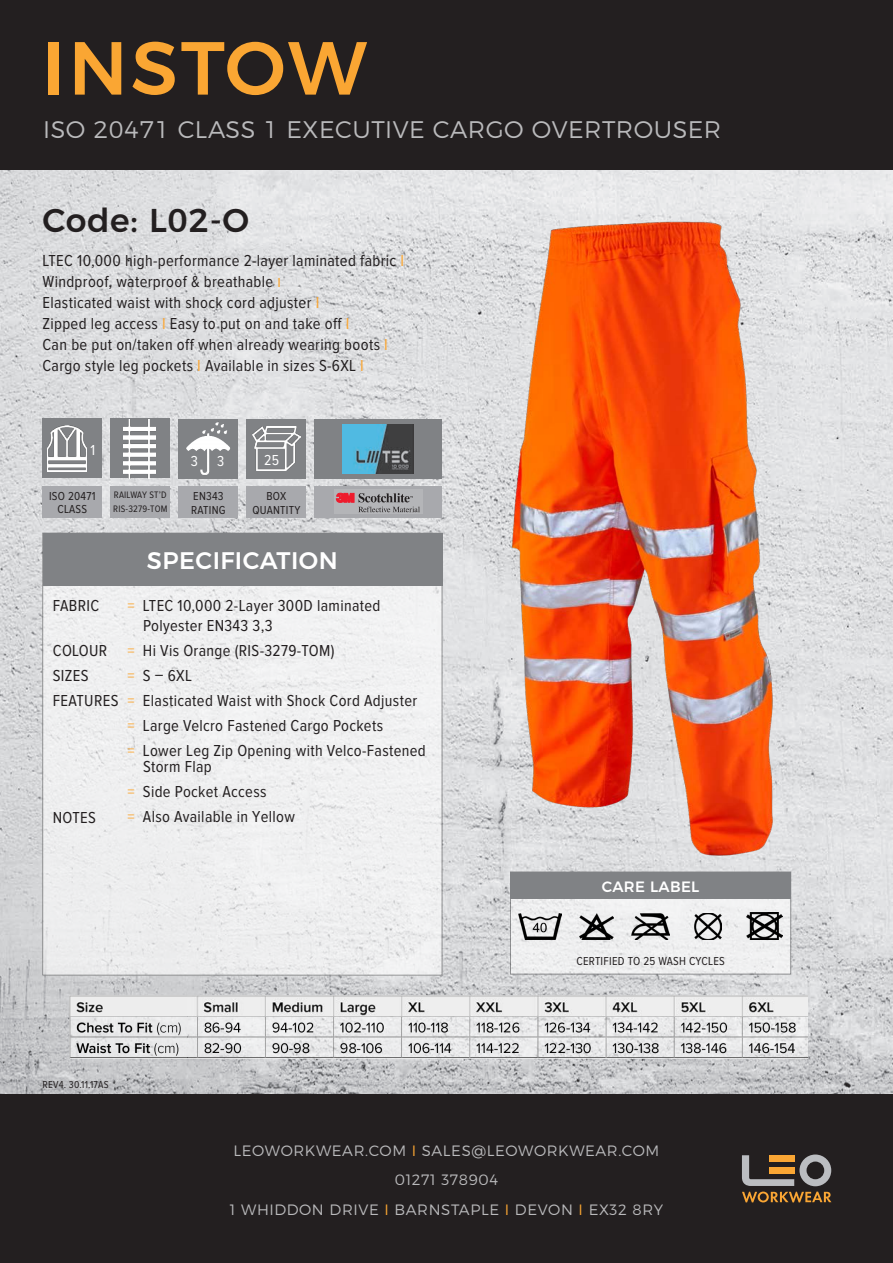
<style>
.page{position:relative;width:893px;height:1263px;background:#fff}
.page>*{position:absolute;margin:0;border:0;box-sizing:border-box;transform-origin:0 0}
.t1{font:500 75px "Montserrat";letter-spacing:.04em;color:#faa633}
.t2{font:500 33px "Montserrat";letter-spacing:.02em;color:#231f20}
.subhead{font:300 24px "Montserrat";letter-spacing:.02em;color:#bababc}
.subhead-2{font:500 24px "Montserrat";letter-spacing:.02em;color:#fff}
.body{font:16.5px/21px "Proxima Nova Cond";letter-spacing:.02em;color:#231f20}
.body-2{font:300 15px "Montserrat";letter-spacing:.04em;color:#bababc}
.subhead-3{font:500 15px "Montserrat";letter-spacing:.02em;color:#fff}
.body-3{font:15px "Proxima Nova Cond";color:#fff}
.body-4{font:12px/13.5px "Proxima Nova Cond";letter-spacing:.02em;color:#231f20;text-align:center}
.body-5{font:10.5px "Proxima Nova Cond";letter-spacing:.02em;color:#231f20}
.body-6{font:9.75px/13.5px "Proxima Nova Cond";letter-spacing:.02em;color:#231f20}
.s1{color:#faa633}
</style>
<div class="page">
<img style="left:0;top:169px;width:893px;height:925px">
<div style="left:510px;top:872px;width:281px;height:102px;background:#efeff0"></div>
<div style="left:43px;top:533px;width:399px;height:442px;background:#efeff0"></div>
<div style="left:0;top:0;width:893px;height:169px;background:#231f20"></div>
<div style="left:0;top:1094px;width:893px;height:169px;background:#231f20"></div>
<div style="left:43px;top:533px;width:399px;height:53px;background:#808285"></div>
<div style="left:510px;top:872px;width:281px;height:27px;background:#808285"></div>
<img style="left:68px;top:993px;width:739px;height:66px">
<div style="left:247px;top:419px;width:59px;height:59px;background:#808285"></div>
<div style="left:247px;top:486px;width:59px;height:32px;background:#a8a9ad"></div>
<div style="left:179px;top:486px;width:59px;height:32px;background:#a8a9ad"></div>
<img style="left:253px;top:427px;width:47px;height:44px">
<div style="left:315px;top:419px;width:127px;height:59px;background:#808285"></div>
<div style="left:315px;top:486px;width:127px;height:32px;background:#a8a9ad"></div>
<img style="left:179px;top:419px;width:59px;height:59px">
<div style="left:43px;top:419px;width:59px;height:59px;background:#808285"></div>
<div style="left:43px;top:486px;width:59px;height:32px;background:#a8a9ad"></div>
<img style="left:48px;top:425px;width:39px;height:47px">
<div style="left:111px;top:419px;width:59px;height:59px;background:#808285"></div>
<div style="left:111px;top:486px;width:59px;height:32px;background:#a8a9ad"></div>
<img style="left:124px;top:419px;width:31px;height:59px">
<div style="left:334px;top:490px;width:88px;height:24px;background:#b4b5b8"></div>
<svg style="left:336px;top:493px;width:84px;height:19px"></svg>
<img style="left:343px;top:424px;width:71px;height:49px">
<svg style="left:742px;top:1155px;width:89px;height:47px"></svg>
<img style="left:519px;top:913px;width:42px;height:27px">
<img style="left:579px;top:913px;width:35px;height:27px">
<img style="left:632px;top:913px;width:37px;height:27px">
<img style="left:694px;top:913px;width:28px;height:27px">
<img style="left:747px;top:913px;width:35px;height:27px">
<img style="left:474px;top:217px;width:337px;height:641px">
<p class="t1" style="left:43px;top:8px;width:325px">INSTOW</p>
<p class="subhead" style="left:43px;top:110px;width:680px">ISO 20471 CLASS 1 EXECUTIVE CARGO OVERTROUSER</p>
<p class="t2" style="left:43px;top:194px;width:208px">Code: L02-O</p>
<p class="body" style="left:43px;top:250px;width:363px">LTEC 10,000 high-performance 2-layer laminated fabric <span class="s1">I </span>Windproof, waterproof &amp; breathable <span class="s1">I<br></span>Elasticated waist with shock cord adjuster <span class="s1">I<br></span>Zipped leg access <span class="s1">I</span> Easy to put on and take off <span class="s1">I<br></span>Can be put on/taken off when already wearing boots <span class="s1">I </span>Cargo style leg pockets <span class="s1">I</span> Available in sizes S-6XL <span class="s1">I</span></p>
<p class="body-3" style="left:90px;top:444px;width:6px">1</p>
<p class="body-4" style="left:49px;top:489px;width:48px">ISO 20471<br>CLASS</p>
<p class="body-6" style="left:113px;top:489px;width:56px">RAILWAY ST’D<br>RIS-3279-TOM</p>
<p class="body-3" style="left:191px;top:454px;width:9px">3</p>
<p class="body-3" style="left:217px;top:454px;width:9px">3</p>
<p class="body-3" style="left:264px;top:453px;width:17px">25</p>
<p class="body-4" style="left:191px;top:490px;width:36px;text-align:left">EN343<br>RATING</p>
<p class="body-4" style="left:252px;top:490px;width:49px">BOX<br>QUANTITY</p>
<p class="subhead-2" style="left:147px;top:541px;width:192px">SPECIFICATION</p>
<p class="body" style="left:53px;top:596px;width:48px">FABRIC</p>
<p class="body" style="left:143px;top:597px;width:239px;line-height:19.5px;text-indent:-16px"><span class="s1">=</span> LTEC 10,000 2-Layer 300D laminated<br>Polyester EN343 3,3</p>
<p class="body" style="left:128px;top:640px;width:208px"><span class="s1">=</span> Hi Vis Orange (RIS-3279-TOM)</p>
<p class="body" style="left:128px;top:665px;width:66px"><span class="s1">=</span> S – 6XL</p>
<p class="body" style="left:128px;top:690px;width:291px"><span class="s1">=</span> Elasticated Waist with Shock Cord Adjuster</p>
<p class="body" style="left:128px;top:715px;width:257px"><span class="s1">=</span> Large Velcro Fastened Cargo Pockets</p>
<p class="body" style="left:143px;top:743px;width:284px;line-height:16.5px;text-indent:-16px"><span class="s1">=</span> Lower Leg Zip Opening with Velco-Fastened<br>Storm Flap</p>
<p class="body" style="left:128px;top:782px;width:140px"><span class="s1">=</span> Side Pocket Access</p>
<p class="body" style="left:53px;top:808px;width:45px">NOTES</p>
<p class="body" style="left:128px;top:807px;width:169px"><span class="s1">=</span> Also Available in Yellow</p>
<p class="body" style="left:53px;top:641px;width:56px">COLOUR</p>
<p class="body" style="left:53px;top:666px;width:37px">SIZES</p>
<p class="body" style="left:53px;top:691px;width:67px">FEATURES</p>
<p class="body-5" style="left:43px;top:1080px;width:68px">REV4. 30.11.17AS</p>
<p class="subhead-3" style="left:602px;top:875px;width:99px">CARE LABEL</p>
<p class="body-4" style="left:576px;top:955px;width:150px">CERTIFIED TO 25 WASH CYCLES</p>
<p class="body-2" style="left:234px;top:1139px;width:427px">LEOWORKWEAR.COM <span class="s1">I</span> SALES@LEOWORKWEAR.COM</p>
<p class="body-2" style="left:395px;top:1168px;width:105px">01271 378904</p>
<p class="body-2" style="left:230px;top:1198px;width:435px">1 WHIDDON DRIVE <span class="s1">I</span> BARNSTAPLE <span class="s1">I</span> DEVON <span class="s1">I</span> EX32 8RY</p>
</div>
